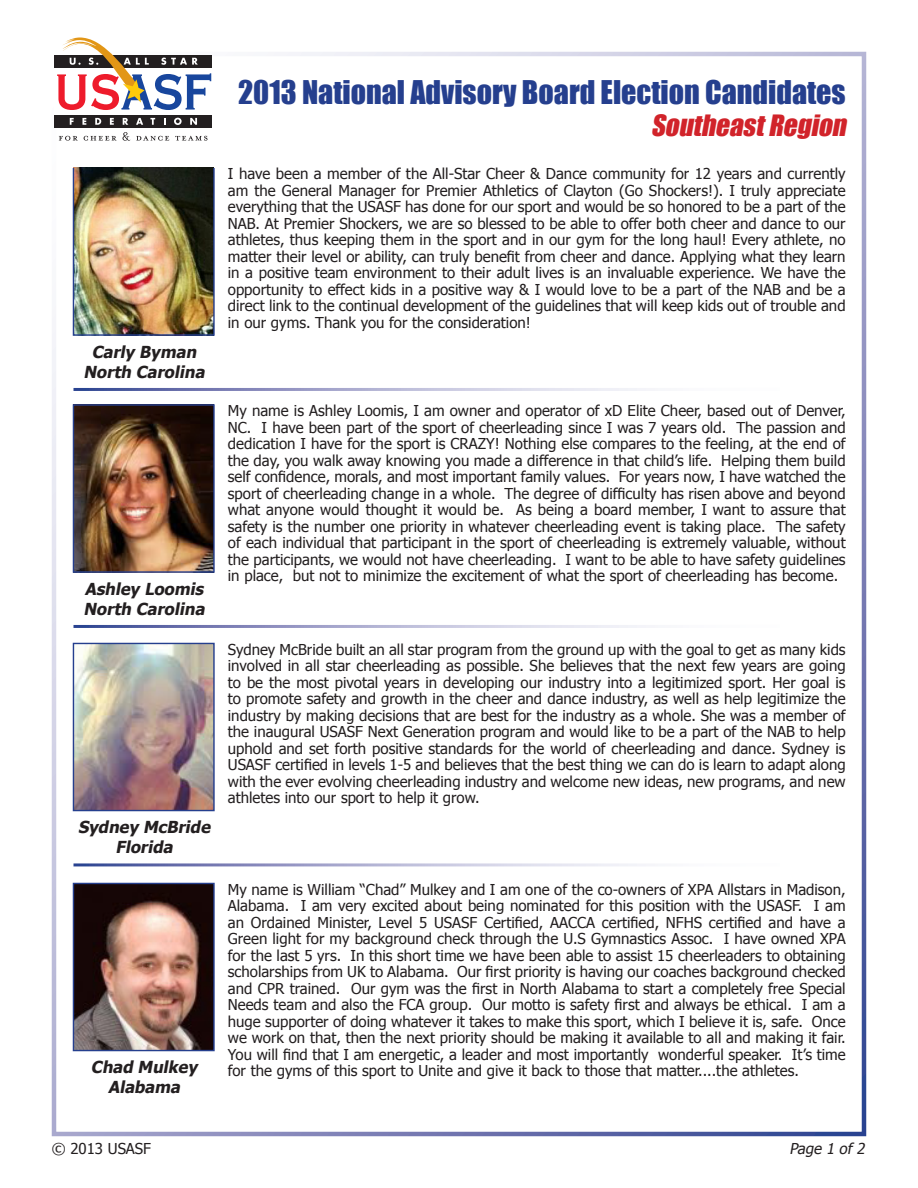
<style>
.page{position:relative;width:918px;height:1188px;background:#fff}
.page>*{position:absolute;margin:0;border:0;box-sizing:border-box;transform-origin:0 0}
.t1{font:30px "Impact";color:#253f8e}
.t2{font:italic 27px "Impact";color:#d1232a}
.t3{font:italic 700 16.5px "Tahoma";color:#231f20}
.t4{font:15px/16.5px "Tahoma";color:#231f20;text-align:justify}
.t5{font:italic 15px "Tahoma";color:#231f20}
</style>
<div class="page">
<div style="left:52px;top:52px;width:814px;height:1084px;border:4px solid #fff"></div>
<div style="left:55px;top:55px;width:157px;height:73px;background:#fff"></div>
<div style="left:55px;top:115px;width:157px;height:13px;background:#231f20"></div>
<svg style="left:70px;top:118px;width:4px;height:7px"></svg>
<svg style="left:82px;top:118px;width:4px;height:7px"></svg>
<svg style="left:95px;top:118px;width:6px;height:7px"></svg>
<svg style="left:110px;top:118px;width:4px;height:7px"></svg>
<svg style="left:123px;top:118px;width:5px;height:7px"></svg>
<svg style="left:136px;top:118px;width:7px;height:7px"></svg>
<svg style="left:150px;top:118px;width:5px;height:7px"></svg>
<svg style="left:174px;top:118px;width:8px;height:7px"></svg>
<svg style="left:190px;top:118px;width:7px;height:7px"></svg>
<svg style="left:57px;top:38px;width:154px;height:72px"></svg>
<svg style="left:59px;top:136px;width:19px;height:5px"></svg>
<svg style="left:84px;top:136px;width:33px;height:5px"></svg>
<svg style="left:123px;top:132px;width:7px;height:9px"></svg>
<svg style="left:136px;top:136px;width:33px;height:5px"></svg>
<svg style="left:175px;top:136px;width:33px;height:5px"></svg>
<img style="left:75px;top:169px;width:138px;height:165px">
<div style="left:73px;top:167px;width:142px;height:169px;border:1px solid #253f8e"></div>
<img style="left:75px;top:406px;width:138px;height:165px">
<div style="left:73px;top:404px;width:142px;height:169px;border:1px solid #253f8e"></div>
<img style="left:75px;top:645px;width:138px;height:164px">
<div style="left:73px;top:643px;width:142px;height:168px;border:1px solid #253f8e"></div>
<img style="left:75px;top:885px;width:138px;height:164px">
<div style="left:73px;top:883px;width:142px;height:168px;border:1px solid #253f8e"></div>
<p class="t3" style="left:92px;top:340px;width:110px">Carly Byman</p>
<p class="t3" style="left:84px;top:360px;width:126px">North Carolina</p>
<p class="t3" style="left:85px;top:577px;width:124px">Ashley Loomis</p>
<p class="t3" style="left:84px;top:597px;width:126px">North Carolina</p>
<p class="t3" style="left:78px;top:816px;width:137px">Sydney McBride</p>
<p class="t3" style="left:116px;top:836px;width:62px">Florida</p>
<p class="t1" style="left:238px;top:69px;width:609px">2013 National Advisory Board Election Candidates</p>
<p class="t2" style="left:651px;top:105px;width:204px">SoutheastRegion</p>
<p class="t4" style="left:228px;top:165px;width:619px">I have been a member of the All-Star Cheer &amp; Dance community for 12 years and currently am the General Manager for Premier Athletics of Clayton (Go Shockers!). I truly appreciate everything that the USASF has done for our sport and would be so honored to be a part of the NAB. At Premier Shockers, we are so blessed to be able to offer both cheer and dance to our athletes, thus keeping them in the sport and in our gym for the long haul! Every athlete, no matter their level or ability, can truly benefit from cheer and dance. Applying what they learn in a positive team environment to their adult lives is an invaluable experience. We have the opportunity to effect kids in a positive way &amp; I would love to be a part of the NAB and be a direct link to the continual development of the guidelines that will keep kids out of trouble and in our gyms. Thank you for the consideration!</p>
<p class="t4" style="left:228px;top:402px;width:619px">My name is Ashley Loomis, I am owner and operator of xD Elite Cheer, based out of Denver, NC. I have been part of the sport of cheerleading since I was 7 years old. The passion and dedication I have for the sport is CRAZY! Nothing else compares to the feeling, at the end of the day, you walk away knowing you made a difference in that child’s life. Helping them build self confidence, morals, and most important family values. For years now, I have watched the sport of cheerleading change in a whole. The degree of difficulty has risen above and beyond what anyone would thought it would be. As being a board member, I want to assure that safety is the number one priority in whatever cheerleading event is taking place. The safety of each individual that participant in the sport of cheerleading is extremely valuable, without the participants, we would not have cheerleading. I want to be able to have safety guidelines in place, but not to minimize the excitement of what the sport of cheerleading has become.</p>
<p class="t4" style="left:228px;top:641px;width:619px">Sydney McBride built an all star program from the ground up with the goal to get as many kids involved in all star cheerleading as possible. She believes that the next few years are going to be the most pivotal years in developing our industry into a legitimized sport. Her goal is to promote safety and growth in the cheer and dance industry, as well as help legitimize the industry by making decisions that are best for the industry as a whole. She was a member of the inaugural USASF Next Generation program and would like to be a part of the NAB to help uphold and set forth positive standards for the world of cheerleading and dance. Sydney is USASF certified in levels 1-5 and believes that the best thing we can do is learn to adapt along with the ever evolving cheerleading industry and welcome new ideas, new programs, and new athletes into our sport to help it grow.</p>
<p class="t4" style="left:228px;top:881px;width:619px">My name is William “Chad” Mulkey and I am one of the co-owners of XPA Allstars in Madison, Alabama. I am very excited about being nominated for this position with the USASF. I am an Ordained Minister, Level 5 USASF Certified, AACCA certified, NFHS certified and have a Green light for my background check through the U.S Gymnastics Assoc. I have owned XPA for the last 5 yrs. In this short time we have been able to assist 15 cheerleaders to obtaining scholarships from UK to Alabama. Our first priority is having our coaches background checked and CPR trained. Our gym was the first in North Alabama to start a completely free Special Needs team and also the FCA group. Our motto is safety first and always be ethical. I am a huge supporter of doing whatever it takes to make this sport, which I believe it is, safe. Once we work on that, then the next priority should be making it available to all and making it fair.<br>You will find that I am energetic, a leader and most importantly wonderful speaker. It’s time</p>
<p class="t3" style="left:91px;top:1056px;width:108px">Chad Mulkey</p>
<p class="t4" style="left:228px;top:1062px;width:573px">for the gyms of this sport to Unite and give it back to those that matter....the athletes.</p>
<p class="t3" style="left:108px;top:1076px;width:77px">Alabama</p>
<p class="t4" style="left:52px;top:1139px;width:101px">© 2013 USASF</p>
<p class="t5" style="left:789px;top:1138px;width:80px">Page 1 of 2</p>
</div>
